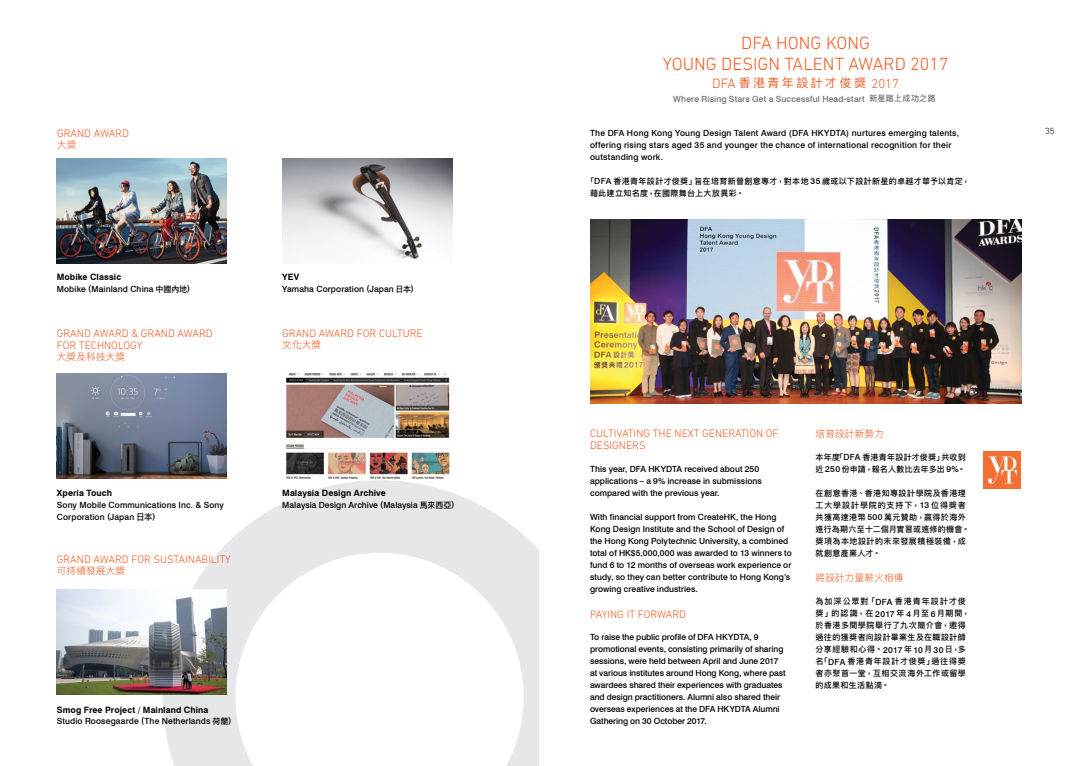
<style>
.page{position:relative;width:1078px;height:766px;background:#fff}
.page>*{position:absolute;margin:0;border:0;box-sizing:border-box;transform-origin:0 0}
.t1{font:300 18px/21px "DIN Next LT Pro";color:#f15a22;text-align:center}
.t2{font:12px "Ping Fang TC";letter-spacing:.2em;color:#f15a22}
.t3{font:300 11px/12px "DIN Next LT Pro";color:#f15a22}
.t4{font:300 9.5px "Ping Fang TC";letter-spacing:.03em;color:#f15a22}
.t5{font:300 9px "DIN Next LT Pro";color:#000}
.t6{font:700 8.8px "Swiss 721 BT";letter-spacing:.01em;color:#000}
.t7{font:500 8.5px/12px "Swiss 721 BT";letter-spacing:.005em;color:#000}
.t8{font:500 8.5px/12px "Swiss 721 BT";letter-spacing:.025em;color:#000}
.t9{font:500 8.5px "Swiss 721 BT";letter-spacing:.015em;color:#6d6e71}
.t10{font:500 8px/12px "Ping Fang TC";letter-spacing:.055em;color:#000}
.t11{font:500 8px/12px "Ping Fang TC";letter-spacing:.025em;color:#000}
.s1{font-family:"Ping Fang HK";font-size:8px}
.s2{font-family:"Ping Fang HK"}
.s3{font-family:"DIN Next LT Pro";font-weight:300;font-size:13.8px}
.s4{font-family:"DIN Next LT Pro";font-weight:300;font-size:13px}
.s5{font-family:"Ping Fang TC";font-size:8px}
.s6{font-family:"Swiss 721 BT";font-size:8.5px}
</style>
<div class="page">
<svg style="left:161px;top:478px;width:378px;height:287px"></svg>
<img style="left:285px;top:374px;width:165px;height:104px">
<img style="left:57px;top:374px;width:170px;height:104px">
<img style="left:57px;top:589px;width:170px;height:105px">
<img style="left:57px;top:159px;width:170px;height:105px">
<img style="left:282px;top:159px;width:170px;height:100px">
<img style="left:590px;top:220px;width:430px;height:183px">
<div style="left:983px;top:451px;width:37px;height:37px;background:#f37032"></div>
<svg style="left:987px;top:456px;width:29px;height:27px"></svg>
<p class="t3" style="left:57px;top:127px;width:73px">GRAND AWARD</p>
<p class="t4" style="left:57px;top:138px;width:21px">大獎</p>
<p class="t6" style="left:57px;top:272px;width:66px">Mobike Classic</p>
<p class="t7" style="left:57px;top:282px;width:135px">Mobike (Mainland China <span class="s1">中國內地</span>)</p>
<p class="t3" style="left:57px;top:327px;width:157px">GRAND AWARD &amp; GRAND AWARD<br>FOR TECHNOLOGY</p>
<p class="t4" style="left:57px;top:350px;width:70px">大獎及科技大獎</p>
<p class="t6" style="left:282px;top:272px;width:19px">YEV</p>
<p class="t7" style="left:282px;top:282px;width:133px">Yamaha Corporation (Japan <span class="s1">日本</span>)</p>
<p class="t3" style="left:282px;top:327px;width:142px">GRAND AWARD FOR CULTURE</p>
<p class="t4" style="left:282px;top:338px;width:40px">文化大獎</p>
<p class="t6" style="left:57px;top:488px;width:57px">Xperia Touch</p>
<p class="t7" style="left:57px;top:498px;width:168px">Sony Mobile Communications Inc. &amp; Sony<br>Corporation (Japan <span class="s2">日本</span>)</p>
<p class="t3" style="left:57px;top:552px;width:175px">GRAND AWARD FOR SUSTAINABILITY</p>
<p class="t4" style="left:57px;top:564px;width:70px">可持續發展大獎</p>
<p class="t6" style="left:282px;top:488px;width:105px">Malaysia Design Archive</p>
<p class="t7" style="left:282px;top:498px;width:174px">Malaysia Design Archive (Malaysia <span class="s1">馬來西亞</span>)</p>
<p class="t6" style="left:57px;top:704px;width:153px">Smog Free Project / Mainland China</p>
<p class="t7" style="left:57px;top:714px;width:176px">Studio Roosegaarde (The Netherlands <span class="s1">荷蘭</span>)</p>
<h1 class="t1" style="left:662px;top:32px;width:287px">DFA HONG KONG<br>YOUNG DESIGN TALENT AWARD 2017</h1>
<h2 class="t2" style="left:712px;top:76px;width:188px"><span class="s3">DFA</span>香港青年設計才俊獎 <span class="s4">2017</span></h2>
<p class="t9" style="left:673px;top:93px;width:264px">Where Rising Stars Get a Successful Head-start <span class="s5">新星踏上成功之路</span></p>
<p class="t8" style="left:590px;top:126px;width:370px">The DFA Hong Kong Young Design Talent Award (DFA HKYDTA) nurtures emerging talents, offering rising stars aged 35 and younger the chance of international recognition for their outstanding work.</p>
<p class="t10" style="left:590px;top:175px;width:381px;text-indent:-4px">「<span class="s6">DFA</span> 香港青年設計才俊獎」旨在培育新晉創意專才，對本地 <span class="s6">35</span> 歲或以下設計新星的卓越才華予以肯定，藉此建立知名度，在國際舞台上大放異彩。</p>
<p class="t5" style="left:1044px;top:126px;width:11px">35</p>
<p class="t3" style="left:590px;top:427px;width:190px">CULTIVATING THE NEXT GENERATION OF<br>DESIGNERS</p>
<p class="t7" style="left:590px;top:462px;width:173px">This year, DFA HKYDTA received about 250 applications – a 9% increase in submissions compared with the previous year.</p>
<p class="t7" style="left:590px;top:510px;width:203px">With financial support from CreateHK, the Hong Kong Design Institute and the School of Design of the Hong Kong Polytechnic University, a combined total of HK$5,000,000 was awarded to 13 winners to fund 6 to 12 months of overseas work experience or study, so they can better contribute to Hong Kong’s growing creative industries.</p>
<p class="t3" style="left:590px;top:608px;width:97px">PAYING IT FORWARD</p>
<p class="t7" style="left:590px;top:630px;width:197px">To raise the public profile of DFA HKYDTA, 9 promotional events, consisting primarily of sharing sessions, were held between April and June 2017 at various institutes around Hong Kong, where past awardees shared their experiences with graduates and design practitioners. Alumni also shared their overseas experiences at the DFA HKYDTA Alumni Gathering on 30 October 2017.</p>
<p class="t4" style="left:815px;top:428px;width:70px">培育設計新勢力</p>
<p class="t11" style="left:815px;top:451px;width:152px">本年度「<span class="s6">DFA</span> 香港青年設計才俊獎」共收到近 <span class="s6">250</span> 份申請，報名人數比去年多出 <span class="s6">9%</span>。</p>
<p class="t10" style="left:815px;top:487px;width:156px">在創意香港、香港知專設計學院及香港理工大學設計學院的支持下，<span class="s6">13</span>位得獎者共獲高達港幣 <span class="s6">500</span> 萬元贊助，贏得於海外進行為期六至十二個月實習或進修的機會。獎項為本地設計的未來發展積極裝備，成就創意產業人才。</p>
<p class="t4" style="left:815px;top:572px;width:89px">將設計力量薪火相傳</p>
<p class="t10" style="left:815px;top:595px;width:156px">為加深公眾對「<span class="s6">DFA</span> 香港青年設計才俊獎」的認識，在<span class="s6">2017</span>年<span class="s6">4</span>月至<span class="s6">6</span>月期間，於香港多間學院舉行了九次簡介會，邀得過往的獲獎者向設計畢業生及在職設計師分享經驗和心得。<span class="s6">2017</span> 年<span class="s6">10</span>月<span class="s6">30</span>日，多名「<span class="s6">DFA</span> 香港青年設計才俊獎」過往得獎者亦聚首一堂，互相交流海外工作或留學的成果和生活點滴。</p>
</div>
